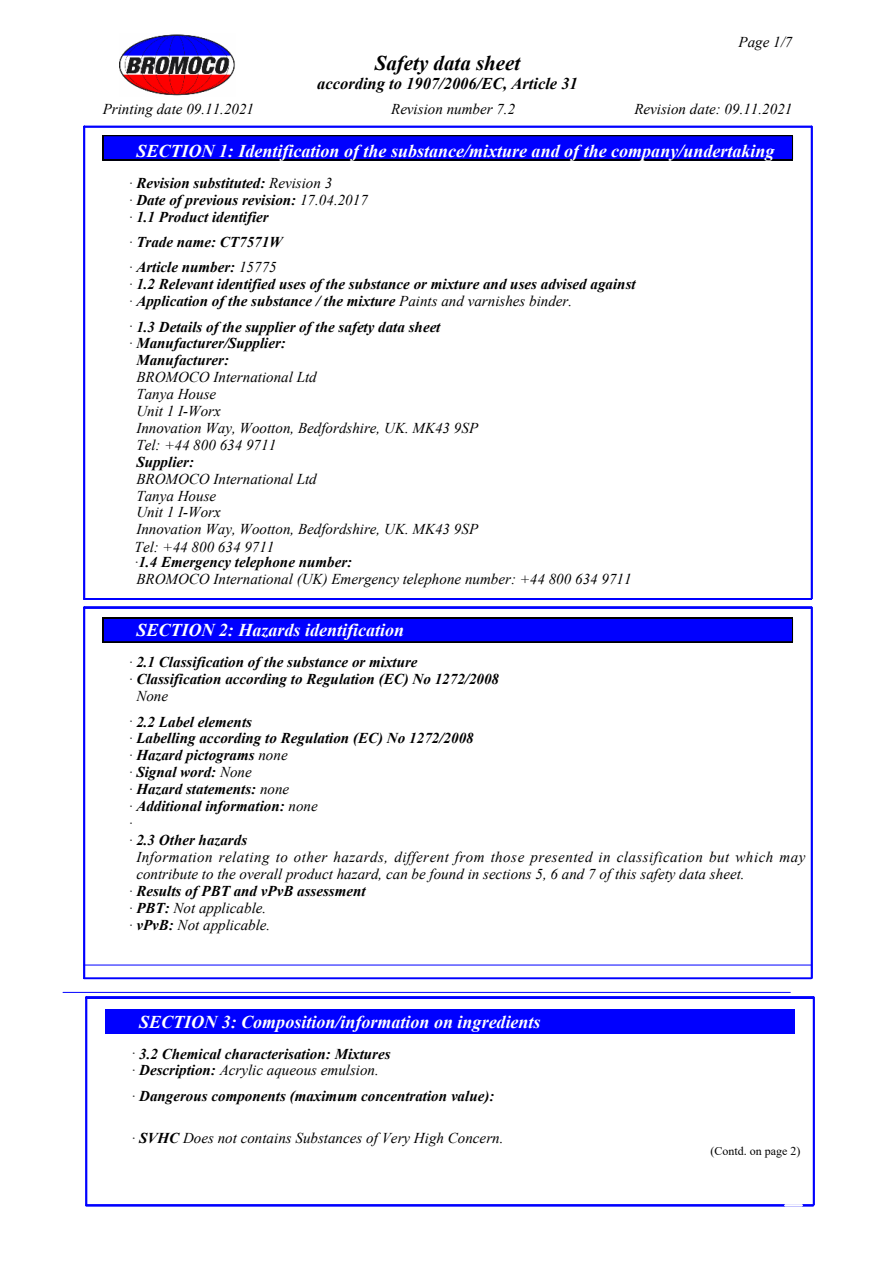
<style>
.page{position:relative;width:893px;height:1263px;background:#fff}
.page>*{position:absolute;margin:0;border:0;box-sizing:border-box;transform-origin:0 0}
.t1{font:italic 700 21px "Times New Roman";color:#000}
.t2{font:italic 700 18px "Times New Roman";color:#fff}
.t3{font:italic 700 16.5px "Times New Roman";color:#000}
.t4{font:italic 700 15px/17px "Times New Roman";color:#000}
.t5{font:italic 15px/17px "Times New Roman";color:#000}
.t6{font:italic 15px "Times New Roman";letter-spacing:.03em;color:#000}
.t7{font:12px "Times New Roman";color:#000}
.s1{font-weight:400}
.s2{font-weight:700}
</style>
<div class="page">
<div style="left:103px;top:136px;width:689px;height:24px;background:#00f"></div>
<hr style="left:103px;top:135px;width:689px;height:1px;background:#000">
<hr style="left:103px;top:159px;width:689px;height:1px;background:#000">
<svg style="left:792px;top:136px;width:1px;height:24px"></svg>
<hr style="left:84px;top:126px;width:727px;height:1px;background:#00f">
<hr style="left:84px;top:127px;width:727px;height:1px;background:#00f">
<hr style="left:84px;top:598px;width:727px;height:1px;background:#00f">
<hr style="left:84px;top:599px;width:727px;height:1px;background:#00f">
<hr style="left:811px;top:126px;width:1px;height:473px;background:#00f">
<hr style="left:812px;top:126px;width:1px;height:473px;background:#00f">
<div style="left:103px;top:618px;width:689px;height:24px;background:#00f"></div>
<hr style="left:103px;top:618px;width:689px;height:1px;background:#000">
<hr style="left:103px;top:642px;width:689px;height:1px;background:#000">
<svg style="left:792px;top:618px;width:1px;height:24px"></svg>
<hr style="left:84px;top:607px;width:727px;height:1px;background:#00f">
<hr style="left:84px;top:608px;width:727px;height:1px;background:#00f">
<hr style="left:84px;top:978px;width:727px;height:1px;background:#00f">
<hr style="left:84px;top:965px;width:727px;height:1px;background:#00f">
<hr style="left:63px;top:992px;width:727px;height:1px;background:#00f">
<hr style="left:811px;top:607px;width:1px;height:371px;background:#00f">
<hr style="left:812px;top:607px;width:1px;height:371px;background:#00f">
<div style="left:105px;top:1009px;width:689px;height:25px;background:#00f"></div>
<hr style="left:86px;top:997px;width:727px;height:1px;background:#00f">
<hr style="left:86px;top:998px;width:727px;height:1px;background:#00f">
<hr style="left:86px;top:1204px;width:727px;height:1px;background:#00f">
<hr style="left:86px;top:1205px;width:727px;height:1px;background:#00f">
<svg style="left:785px;top:1204px;width:17px;height:2px"></svg>
<hr style="left:813px;top:997px;width:1px;height:208px;background:#00f">
<hr style="left:814px;top:997px;width:1px;height:208px;background:#00f">
<svg style="left:103px;top:136px;width:1px;height:23px"></svg>
<hr style="left:84px;top:126px;width:1px;height:473px;background:#00f">
<svg style="left:103px;top:619px;width:1px;height:23px"></svg>
<hr style="left:84px;top:607px;width:1px;height:371px;background:#00f">
<hr style="left:86px;top:997px;width:1px;height:208px;background:#00f">
<img style="left:120px;top:34px;width:115px;height:62px">
<h1 class="t1" style="left:375px;top:55px;width:147px">Safety data sheet</h1>
<p class="t3" style="left:317px;top:78px;width:262px">according to 1907/2006/EC, Article 31</p>
<p class="t5" style="left:738px;top:35px;width:55px">Page 1/7</p>
<p class="t5" style="left:103px;top:102px;width:153px">Printing date 09.11.2021</p>
<p class="t5" style="left:391px;top:102px;width:126px">Revision number 7.2</p>
<p class="t5" style="left:634px;top:102px;width:159px">Revision date: 09.11.2021</p>
<p class="t2" style="left:136px;top:145px;width:640px">SECTION 1: Identification of the substance/mixture and of the company/undertaking</p>
<p class="t4" style="left:129px;top:176px;width:241px"><span class="s1">·</span> Revision substituted: <span class="s1">Revision 3<br>·</span> Date of previous revision: <span class="s1">17.04.2017 ·</span> 1.1 Product identifier</p>
<p class="t4" style="left:129px;top:231px;width:155px;line-height:25.3px"><span class="s1">·</span> Trade name: CT7571W <span class="s1">·</span> Article number: <span class="s1">15775</span></p>
<p class="t4" style="left:129px;top:277px;width:508px"><span class="s1">·</span> 1.2 Relevant identified uses of the substance or mixture and uses advised against <span class="s1">·</span> Application of the substance / the mixture <span class="s1">Paints and varnishes binder.</span></p>
<p class="t4" style="left:129px;top:320px;width:313px"><span class="s1">·</span> 1.3 Details of the supplier of the safety data sheet</p>
<p class="t4" style="left:129px;top:336px;width:159px"><span class="s1">·</span> Manufacturer/Supplier:</p>
<p class="t4" style="left:136px;top:353px;width:94px">Manufacturer:</p>
<p class="t5" style="left:136px;top:370px;width:343px">BROMOCO International Ltd<br>Tanya House<br>Unit 1 I-Worx<br>Innovation Way, Wootton, Bedfordshire, UK. MK43 9SP<br>Tel: +44 800 634 9711</p>
<p class="t4" style="left:136px;top:455px;width:59px">Supplier:</p>
<p class="t5" style="left:135px;top:471px;width:345px">BROMOCO International Ltd<br>Tanya House<br>Unit 1 I-Worx<br>Innovation Way, Wootton, Bedfordshire, UK. MK43 9SP<br>Tel: +44 800 634 9711</p>
<p class="t5" style="left:135px;top:555px;width:498px">·<span class="s2">1.4 Emergency telephone number:<br></span>BROMOCO International (UK) Emergency telephone number: +44 800 634 9711</p>
<p class="t2" style="left:136px;top:624px;width:269px">SECTION 2: Hazards identification</p>
<p class="t4" style="left:129px;top:655px;width:290px"><span class="s1">·</span> 2.1 Classification of the substance or mixture</p>
<p class="t4" style="left:129px;top:672px;width:372px"><span class="s1">·</span> Classification according to Regulation (EC) No 1272/2008</p>
<p class="t5" style="left:136px;top:689px;width:33px">None</p>
<p class="t4" style="left:129px;top:715px;width:125px"><span class="s1">·</span> 2.2 Label elements</p>
<p class="t4" style="left:129px;top:731px;width:346px"><span class="s1">·</span> Labelling according to Regulation (EC) No 1272/2008</p>
<p class="t4" style="left:129px;top:748px;width:160px"><span class="s1">·</span> Hazard pictograms <span class="s1">none</span></p>
<p class="t4" style="left:129px;top:765px;width:124px"><span class="s1">·</span> Signal word: <span class="s1">None</span></p>
<p class="t4" style="left:129px;top:782px;width:162px"><span class="s1">·</span> Hazard statements: <span class="s1">none</span></p>
<p class="t4" style="left:129px;top:799px;width:191px"><span class="s1">·</span> Additional information: <span class="s1">none</span></p>
<p class="t5" style="left:129px;top:816px;width:5px">·</p>
<p class="t4" style="left:129px;top:833px;width:120px"><span class="s1">·</span> 2.3 Other hazards</p>
<p class="t6" style="left:136px;top:852px;width:671px">Information relating to other hazards, different from those presented in classification but which may</p>
<p class="t5" style="left:136px;top:867px;width:610px">contribute to the overall product hazard, can be found in sections 5, 6 and 7 of this safety data sheet.</p>
<p class="t4" style="left:129px;top:884px;width:238px"><span class="s1">·</span> Results of PBT and vPvB assessment</p>
<p class="t5" style="left:129px;top:900px;width:139px">· <span class="s2">PBT:</span> Not applicable.</p>
<p class="t5" style="left:129px;top:917px;width:143px">· <span class="s2">vPvB:</span> Not applicable.</p>
<p class="t2" style="left:139px;top:1015px;width:403px">SECTION 3: Composition/information on ingredients</p>
<p class="t4" style="left:132px;top:1047px;width:260px"><span class="s1">·</span> 3.2 Chemical characterisation: Mixtures <span class="s1">·</span> Description: <span class="s1">Acrylic aqueous emulsion.</span></p>
<p class="t4" style="left:132px;top:1089px;width:364px"><span class="s1">·</span> Dangerous components (maximum concentration value):</p>
<p class="t5" style="left:132px;top:1131px;width:373px">· <span class="s2">SVHC</span> Does not contains Substances of Very High Concern.</p>
<p class="t7" style="left:710px;top:1146px;width:91px">(Contd. on page 2)</p>
</div>
